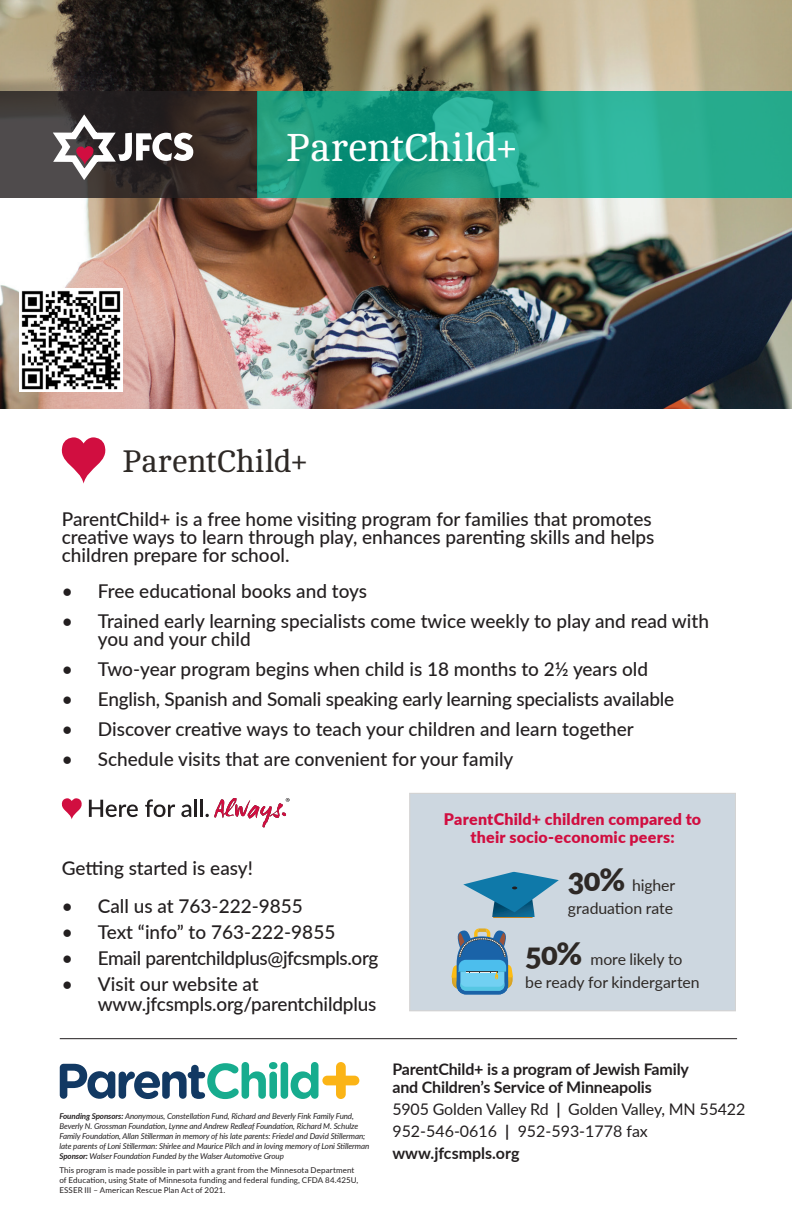
<style>
.page{position:relative;width:792px;height:1224px;background:#fff}
.page>*{position:absolute;margin:0;border:0;box-sizing:border-box;transform-origin:0 0}
.Paragraph_Style_1{font:40px "Cambo";letter-spacing:-.005em;color:#fff}
.service_title{font:32px "Cambo";letter-spacing:-.005em;color:#2e2926}
.service_title-2{font:500 19px/18px "Lato";color:#231f20}
.service_title-3{font:500 19px "Lato";letter-spacing:-.02em;color:#231f20}
.service_title-4{font:700 16px "Lato";letter-spacing:-.01em;color:#231f20}
.service_title-5{font:16px "Lato";letter-spacing:-.01em;color:#231f20}
.Inside_Big_Header{font:900 16px/18px "Lato";letter-spacing:.015em;color:#d10e40;text-align:center}
.body{font:15.8px/22.6px "Lato";letter-spacing:-.005em;color:#2e2926}
.t1{font:italic 8px/10px "Lato";letter-spacing:-.01em;color:#231f20}
.t2{font:8px/10px "Lato";letter-spacing:.015em;color:#231f20}
.s1{font-weight:900;font-size:31px}
.s2{font-weight:700}
</style>
<div class="page">
<img style="left:0;top:0;width:792px;height:409px">
<div style="left:410px;top:793px;width:325px;height:218px;background:#cdd7e0"></div>
<hr style="left:60px;top:1038px;width:677px;height:1px;background:#231f20">
<svg style="left:89px;top:800px;width:49px;height:17px"></svg>
<svg style="left:145px;top:799px;width:30px;height:18px"></svg>
<svg style="left:181px;top:804px;width:10px;height:13px"></svg>
<hr style="left:194px;top:799px;width:3px;height:18px;background:#231f20">
<hr style="left:200px;top:799px;width:3px;height:18px;background:#231f20">
<svg style="left:62px;top:798px;width:20px;height:21px"></svg>
<svg style="left:206px;top:798px;width:84px;height:29px"></svg>
<svg style="left:0;top:91px;width:258px;height:107px;background:#3c3330"></svg>
<svg style="left:258px;top:91px;width:534px;height:107px;background:#22a68b"></svg>
<svg style="left:53px;top:114px;width:140px;height:66px"></svg>
<svg style="left:62px;top:437px;width:43px;height:47px"></svg>
<svg style="left:463px;top:872px;width:96px;height:45px"></svg>
<svg style="left:451px;top:928px;width:62px;height:66px"></svg>
<svg style="left:60px;top:1062px;width:217px;height:37px"></svg>
<div style="left:281px;top:1062px;width:7px;height:37px;background:#17ac8e;border-radius:4px"></div>
<svg style="left:291px;top:1062px;width:68px;height:37px"></svg>
<img style="left:19px;top:288px;width:104px;height:104px">
<p class="Paragraph_Style_1" style="left:286px;top:126px;width:233px">ParentChild+</p>
<p class="service_title" style="left:122px;top:444px;width:187px">ParentChild+</p>
<p class="service_title-2" style="left:62px;top:509px;width:594px">ParentChild+ is a free home visiting program for families that promotes creative ways to learn through play, enhances parenting skills and helps children prepare for school.</p>
<p class="service_title-2" style="left:62px;top:581px;width:307px">• Free educational books and toys</p>
<p class="service_title-2" style="left:98px;top:611px;width:613px;text-indent:-36px">• Trained early learning specialists come twice weekly to play and read with you and your child</p>
<p class="service_title-2" style="left:62px;top:659px;width:588px">• Two-year program begins when child is 18 months to 2½ years old</p>
<p class="service_title-2" style="left:62px;top:689px;width:614px">• English, Spanish and Somali speaking early learning specialists available</p>
<p class="service_title-2" style="left:62px;top:719px;width:574px">• Discover creative ways to teach your children and learn together</p>
<p class="service_title-2" style="left:62px;top:749px;width:453px">• Schedule visits that are convenient for your family</p>
<p class="service_title-2" style="left:62px;top:859px;width:193px">Getting started is easy!</p>
<p class="service_title-2" style="left:62px;top:897px;width:243px">• Call us at 763-222-9855</p>
<p class="service_title-2" style="left:62px;top:923px;width:275px">• Text “info” to 763-222-9855</p>
<p class="service_title-3" style="left:62px;top:945px;width:318px">• Email parentchildplus@jfcsmpls.org</p>
<p class="service_title-2" style="left:98px;top:974px;width:280px;line-height:20px;text-indent:-36px">• Visit our website at www.jfcsmpls.org/parentchildplus</p>
<p class="Inside_Big_Header" style="left:444px;top:810px;width:259px">ParentChild+ children compared to their socio-economic peers:</p>
<p class="body" style="left:568px;top:873px;width:109px"><span class="s1">30%</span> higher graduation rate</p>
<p class="body" style="left:525px;top:948px;width:176px"><span class="s1">50%</span> more likely to be ready for kindergarten</p>
<p class="t1" style="left:59px;top:1110px;width:312px"><span class="s2">Founding Sponsors:</span> Anonymous, Constellation Fund, Richard and Beverly Fink Family Fund, Beverly N. Grossman Foundation, Lynne and Andrew Redleaf Foundation, Richard M. Schulze Family Foundation, Allan Stillerman in memory of his late parents: Friedel and David Stillerman; late parents of Loni Stillerman: Shirlee and Maurice Pilch and in loving memory of Loni Stillerman</p>
<p class="t1" style="left:59px;top:1150px;width:226px"><span class="s2">Sponsor:</span> Walser Foundation Funded by the Walser Automotive Group</p>
<p class="t2" style="left:59px;top:1164px;width:301px">This program is made possible in part with a grant from the Minnesota Department of Education, using State of Minnesota funding and federal funding, CFDA 84.425U,<br>ESSER III – American Rescue Plan Act of 2021.</p>
<p class="service_title-4" style="left:392px;top:1057px;width:298px">ParentChild+ is a program of Jewish Family</p>
<p class="service_title-4" style="left:392px;top:1075px;width:261px">and Children’s Service of Minneapolis</p>
<p class="service_title-5" style="left:392px;top:1098px;width:354px">5905 Golden Valley Rd <span class="s2">|</span> Golden Valley, MN 55422</p>
<p class="service_title-5" style="left:392px;top:1120px;width:257px">952-546-0616 <span class="s2">|</span> 952-593-1778 fax</p>
<p class="service_title-4" style="left:392px;top:1141px;width:129px">www.jfcsmpls.org</p>
</div>
